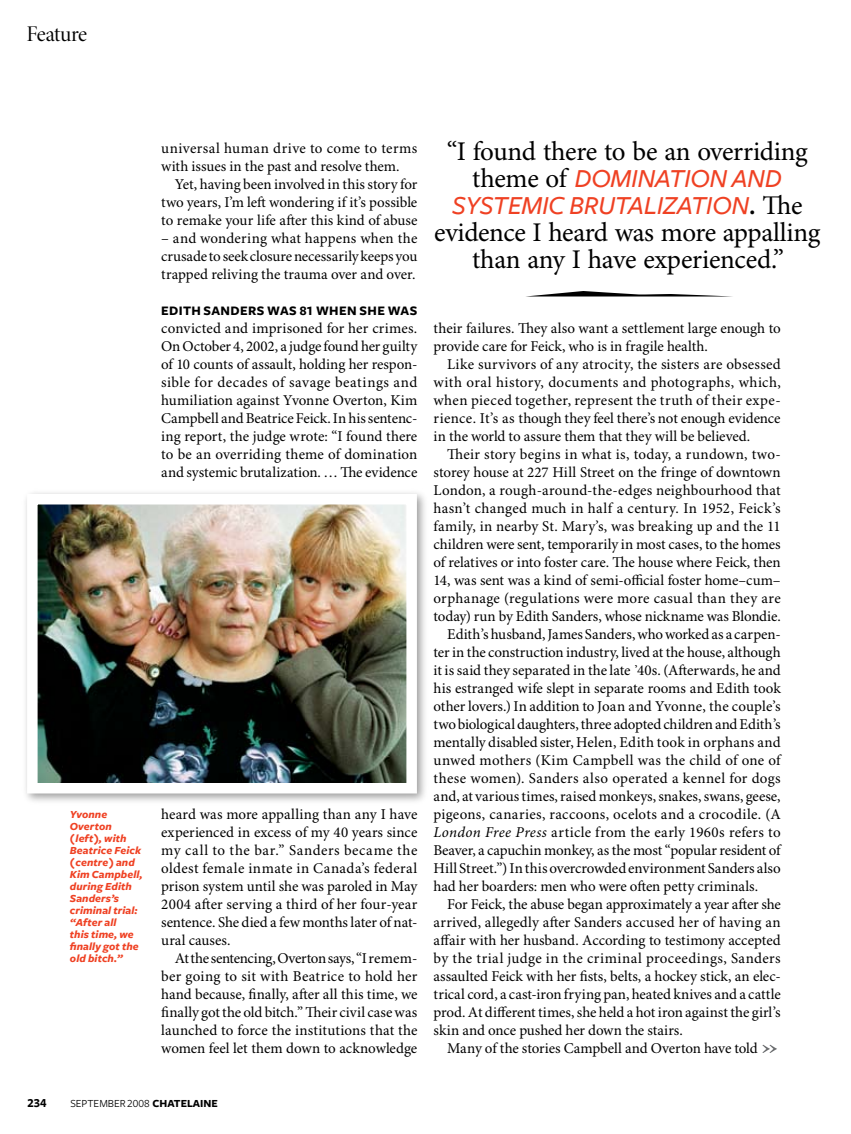
<style>
.page{position:relative;width:851px;height:1134px;background:#fff}
.page>*{position:absolute;margin:0;border:0;box-sizing:border-box;transform-origin:0 0}
.t1{font:27px/27px "Minion Pro";letter-spacing:-.015em;color:#000;text-align:center}
.t2{font:italic 500 27px/27px "Freight Sans";letter-spacing:-.01em;color:#ef4123;text-align:center}
.t3{font:22.5px "Minion Pro Disp";letter-spacing:-.025em;color:#000}
.t4{font:15px/18px "Minion Pro";color:#000;text-align:justify}
.t5{font:15px "Minion Pro";letter-spacing:.02em;color:#000}
.t6{font:15px "Minion Pro";letter-spacing:.03em;color:#000}
.t7{font:700 13.5px "Freight Sans";letter-spacing:.03em;color:#000}
.t8{font:12.75px "Freight Sans Bold SC";color:#000}
.t9{font:italic 700 11.25px/12px "Freight Sans";letter-spacing:.01em;color:#ef4123}
.t10{font:11.25px "Freight Sans Book SC";color:#000}
.s1{font-family:"Freight Sans Bold SC";font-weight:400}
.s2{font-family:"Minion Pro";font-weight:400;font-style:normal;color:#000}
.s3{font-family:"Minion Pro";font-weight:700;font-style:normal;font-size:25.5px;color:#000}
.s4{font-style:italic}
.s5{font-family:"Freight Sans";font-weight:700}
</style>
<div class="page">
<div style="left:21px;top:488px;width:408px;height:318px;background:#000;opacity:.4"></div>
<img style="left:38px;top:505px;width:368px;height:278px">
<svg style="left:526px;top:291px;width:207px;height:6px"></svg>
<svg style="left:762px;top:1045px;width:15px;height:8px"></svg>
<h2 class="t3" style="left:26px;top:21px;width:62px">Feature</h2>
<p class="t9" style="left:70px;top:809px;width:74px">Yvonne<br>Overton (left), with<br>Beatrice Feick (centre) and<br>Kim Campbell, during Edith<br>Sanders’s criminal trial: “After all<br>this time, we finally got the old bitch.”</p>
<p class="t4" style="left:161px;top:140px;width:257px">universal human drive to come to terms with issues in the past and resolve them.</p>
<p class="t4" style="left:161px;top:176px;width:258px;text-indent:14px">Yet, having been involved in this story for two years, I’m left wondering if it’s possible to remake your life after this kind of abuse</p>
<p class="t4" style="left:161px;top:230px;width:258px">– and wondering what happens when the crusade to seek closure necessarily keeps you trapped reliving the trauma over and over.</p>
<p class="t7" style="left:161px;top:303px;width:249px">EDITH SANDERS WAS <span class="s1">81</span> WHEN SHE WAS</p>
<p class="t4" style="left:161px;top:320px;width:258px">convicted and imprisoned for her crimes.<br>On October 4, 2002, a judge found her guilty of 10 counts of assault, holding her respon&shy;sible for decades of savage beatings and humiliation against Yvonne Overton, Kim Campbell and Beatrice Feick. In his sentenc&shy;ing report, the judge wrote: “I found there to be an overriding theme of domination and systemic brutalization. … The evidence</p>
<p class="t4" style="left:161px;top:806px;width:258px">heard was more appalling than any I have experienced in excess of my 40 years since my call to the bar.” Sanders became the oldest female inmate in Canada’s federal prison system until she was paroled in May 2004 after serving a third of her four-year sentence. She died a few months later of nat&shy;ural causes.</p>
<p class="t4" style="left:161px;top:950px;width:258px;text-indent:14px">At the sentencing, Overton says, “I remem&shy;ber going to sit with Beatrice to hold her hand because, finally, after all this time, we finally got the old bitch.” Their civil case was launched to force the institutions that the women feel let them down to acknowledge</p>
<h1 class="t1" style="left:446px;top:139px;width:362px">“I found there to be an overriding</h1>
<h1 class="t2" style="left:452px;top:165px;width:352px"><span class="s2">theme of</span> DOMINATION AND<br>SYSTEMIC BRUTALIZATION<span class="s3">.</span> <span class="s2">The</span></h1>
<h1 class="t1" style="left:434px;top:220px;width:388px">evidence I heard was more appalling than any I have experienced.”</h1>
<p class="t4" style="left:433px;top:320px;width:348px">their failures. They also want a settlement large enough to provide care for Feick, who is in fragile health.</p>
<p class="t4" style="left:433px;top:356px;width:349px;text-indent:14px">Like survivors of any atrocity, the sisters are obsessed with oral history, documents and photographs, which, when pieced together, represent the truth of their expe&shy;rience. It’s as though they feel there’s not enough evidence in the world to assure them that they will be believed.</p>
<p class="t5" style="left:447px;top:445px;width:335px">Their story begins in what is, today, a rundown, two-</p>
<p class="t4" style="left:433px;top:464px;width:348px">storey house at 227 Hill Street on the fringe of downtown</p>
<p class="t4" style="left:433px;top:482px;width:348px">London, a rough-around-the-edges neighbourhood that</p>
<p class="t5" style="left:433px;top:499px;width:348px">hasn’t changed much in half a century. In 1952, Feick’s</p>
<p class="t4" style="left:433px;top:518px;width:349px">family, in nearby St. Mary’s, was breaking up and the 11</p>
<p class="t4" style="left:433px;top:536px;width:348px">children were sent, temporarily in most cases, to the homes</p>
<p class="t4" style="left:433px;top:554px;width:348px">of relatives or into foster care. The house where Feick, then</p>
<p class="t4" style="left:433px;top:572px;width:348px">14, was sent was a kind of semi-official foster home–cum–</p>
<p class="t5" style="left:433px;top:589px;width:348px">orphanage (regulations were more casual than they are</p>
<p class="t4" style="left:433px;top:608px;width:349px">today) run by Edith Sanders, whose nickname was Blondie.</p>
<p class="t4" style="left:447px;top:626px;width:335px">Edith’s husband, James Sanders, who worked as a carpen-</p>
<p class="t4" style="left:433px;top:644px;width:349px">ter in the construction industry, lived at the house, although</p>
<p class="t4" style="left:433px;top:662px;width:348px">it is said they separated in the late ᾽40s. (Afterwards, he and</p>
<p class="t4" style="left:433px;top:680px;width:349px">his estranged wife slept in separate rooms and Edith took</p>
<p class="t4" style="left:433px;top:698px;width:348px">other lovers.) In addition to Joan and Yvonne, the couple’s</p>
<p class="t4" style="left:433px;top:716px;width:348px">two biological daughters, three adopted children and Edith’s</p>
<p class="t4" style="left:433px;top:734px;width:349px">mentally disabled sister, Helen, Edith took in orphans and</p>
<p class="t5" style="left:433px;top:751px;width:348px">unwed mothers (Kim Campbell was the child of one of</p>
<p class="t5" style="left:433px;top:769px;width:348px">these women). Sanders also operated a kennel for dogs</p>
<p class="t4" style="left:433px;top:788px;width:348px">and, at various times, raised monkeys, snakes, swans, geese,</p>
<p class="t5" style="left:433px;top:805px;width:348px">pigeons, canaries, raccoons, ocelots and a crocodile. (A</p>
<p class="t5" style="left:433px;top:823px;width:348px"><span class="s4">London Free Press</span> article from the early 1960s refers to</p>
<p class="t4" style="left:433px;top:842px;width:348px">Beaver, a capuchin monkey, as the most “popular resident of</p>
<p class="t4" style="left:433px;top:860px;width:348px">Hill Street.”) In this overcrowded environment Sanders also</p>
<p class="t4" style="left:433px;top:878px;width:326px">had her boarders: men who were often petty criminals.</p>
<p class="t4" style="left:447px;top:896px;width:335px">For Feick, the abuse began approximately a year after she</p>
<p class="t4" style="left:433px;top:914px;width:348px">arrived, allegedly after Sanders accused her of having an</p>
<p class="t4" style="left:433px;top:932px;width:349px">affair with her husband. According to testimony accepted</p>
<p class="t6" style="left:433px;top:949px;width:348px">by the trial judge in the criminal proceedings, Sanders</p>
<p class="t4" style="left:433px;top:968px;width:349px">assaulted Feick with her fists, belts, a hockey stick, an elec-</p>
<p class="t4" style="left:433px;top:986px;width:349px">trical cord, a cast-iron frying pan, heated knives and a cattle</p>
<p class="t4" style="left:433px;top:1004px;width:348px">prod. At different times, she held a hot iron against the girl’s</p>
<p class="t4" style="left:433px;top:1022px;width:251px">skin and once pushed her down the stairs.</p>
<p class="t4" style="left:447px;top:1040px;width:312px">Many of the stories Campbell and Overton have told</p>
<p class="t8" style="left:27px;top:1096px;width:21px">234</p>
<p class="t10" style="left:70px;top:1097px;width:149px">SEPTEMBER 2008 <span class="s5">CHATELAINE</span></p>
</div>
